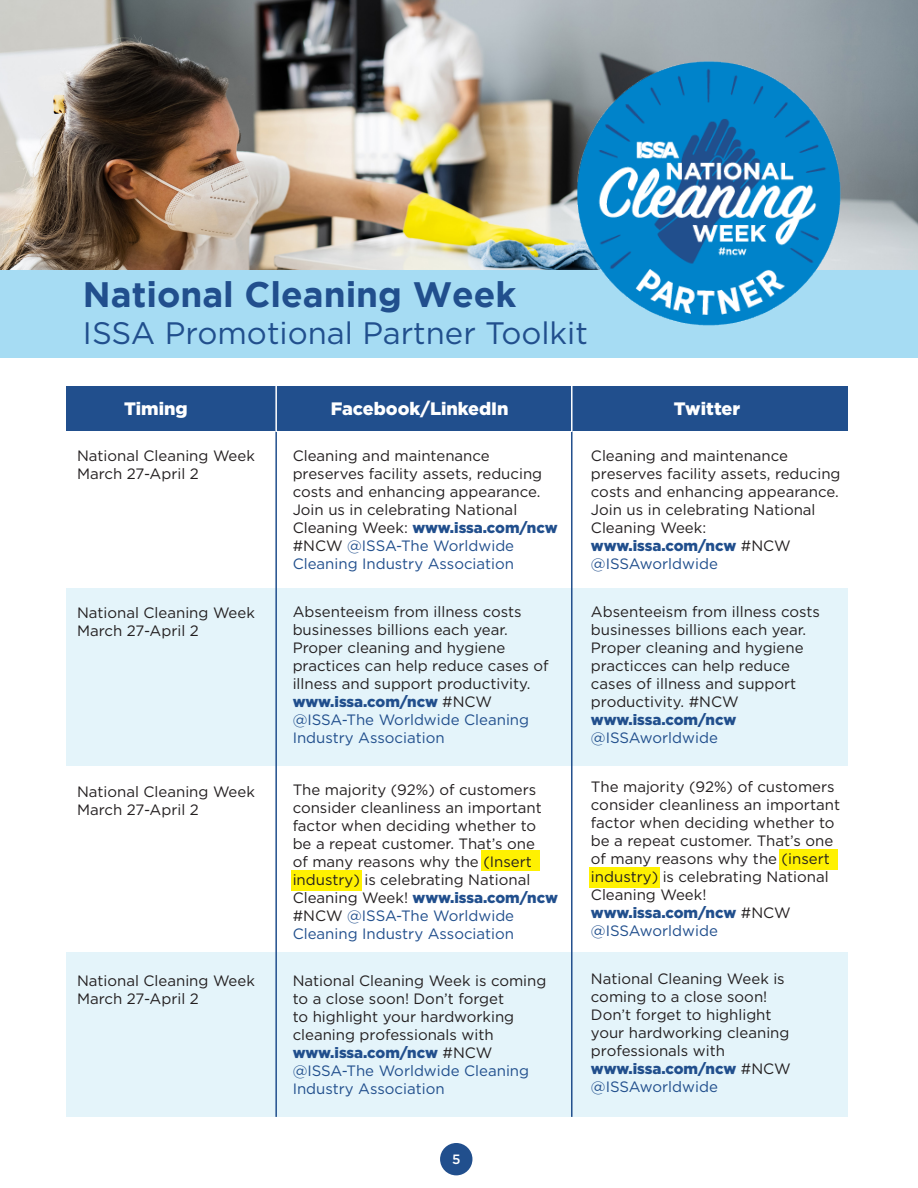
<style>
.page{position:relative;width:918px;height:1188px;background:#fff}
.page>*{position:absolute;margin:0;border:0;box-sizing:border-box;transform-origin:0 0}
.t1{font:700 35.25px "Gotham";color:#214f8d}
.t2{font:31.05px "Gotham";color:#214f8d}
.t3{font:900 18px "Gotham";color:#fff}
.t4{font:15px/18px "Gotham";color:#231f20}
.t5{font:15px/18px "Gotham";color:#214f8d}
.t6{font:900 15px "Gotham";letter-spacing:-.005em;color:#214f8d}
.t7{font:500 13.5px "Gotham";color:#fff}
.s1{font-weight:900;color:#214f8d}
.s2{color:#231f20}
.s3{font-weight:400;color:#231f20}
</style>
<div class="page">
<img style="left:0;top:0;width:918px;height:270px">
<div style="left:0;top:270px;width:918px;height:88px;background:#a6dcf3"></div>
<img style="left:577px;top:54px;width:272px;height:272px">
<div style="left:440px;top:1143px;width:32px;height:32px;background:#214f8d;border-radius:50%"></div>
<div style="left:780px;top:849px;width:58px;height:21px;background:#fff101"></div>
<div style="left:589px;top:867px;width:71px;height:21px;background:#fff101"></div>
<div style="left:481px;top:850px;width:59px;height:21px;background:#fff101"></div>
<div style="left:291px;top:870px;width:71px;height:21px;background:#fff101"></div>
<div style="left:66px;top:953px;width:782px;height:164px;background:#e4f4fa"></div>
<div style="left:66px;top:588px;width:782px;height:177px;background:#e4f4fa"></div>
<div style="left:66px;top:386px;width:782px;height:44px;background:#214f8d"></div>
<hr style="left:275px;top:392px;width:2px;height:725px;background:#214f8d">
<hr style="left:571px;top:392px;width:2px;height:725px;background:#214f8d">
<hr style="left:275px;top:386px;width:2px;height:46px;background:#fff">
<hr style="left:571px;top:386px;width:2px;height:46px;background:#fff">
<h1 class="t1" style="left:83px;top:274px;width:435px">National Cleaning Week</h1>
<h2 class="t2" style="left:83px;top:314px;width:507px">ISSA Promotional Partner Toolkit</h2>
<p class="t3" style="left:124px;top:396px;width:65px">Timing</p>
<p class="t3" style="left:331px;top:396px;width:179px">Facebook/LinkedIn</p>
<p class="t3" style="left:674px;top:396px;width:68px">Twitter</p>
<p class="t4" style="left:77px;top:446px;width:179px">National Cleaning Week<br>March 27-April 2</p>
<p class="t4" style="left:293px;top:446px;width:267px">Cleaning and maintenance preserves facility assets, reducing costs and enhancing appearance.<br>Join us in celebrating National<br>Cleaning Week: <span class="s1">www.issa.com/ncw</span></p>
<p class="t5" style="left:293px;top:536px;width:223px"><span class="s2">#NCW</span> @ISSA-The Worldwide<br>Cleaning Industry Association</p>
<p class="t4" style="left:293px;top:602px;width:231px">Absenteeism from illness costs</p>
<p class="t4" style="left:293px;top:620px;width:217px">businesses billions each year.</p>
<p class="t4" style="left:293px;top:638px;width:257px">Proper cleaning and hygiene practices can help reduce cases of illness and support productivity. <span class="s1">www.issa.com/ncw</span> #NCW</p>
<p class="t5" style="left:293px;top:710px;width:238px">@ISSA-The Worldwide Cleaning<br>Industry Association</p>
<p class="t4" style="left:293px;top:780px;width:245px">The majority (92%) of customers</p>
<p class="t4" style="left:293px;top:798px;width:251px">consider cleanliness an important</p>
<p class="t4" style="left:293px;top:816px;width:245px">factor when deciding whether to</p>
<p class="t4" style="left:293px;top:834px;width:244px">be a repeat customer. That’s one</p>
<p class="t4" style="left:293px;top:852px;width:241px">of many reasons why the (Insert</p>
<p class="t4" style="left:293px;top:870px;width:239px">industry) is celebrating National</p>
<p class="t6" style="left:293px;top:887px;width:267px"><span class="s3">Cleaning Week!</span> www.issa.com/ncw</p>
<p class="t5" style="left:293px;top:906px;width:223px"><span class="s2">#NCW</span> @ISSA-The Worldwide<br>Cleaning Industry Association</p>
<p class="t4" style="left:293px;top:971px;width:255px">National Cleaning Week is coming to a close soon! Don’t forget<br>to highlight your hardworking cleaning professionals with</p>
<p class="t6" style="left:293px;top:1042px;width:201px">www.issa.com/ncw <span class="s3">#NCW</span></p>
<p class="t5" style="left:293px;top:1061px;width:238px">@ISSA-The Worldwide Cleaning<br>Industry Association</p>
<p class="t4" style="left:591px;top:446px;width:251px">Cleaning and maintenance preserves facility assets, reducing costs and enhancing appearance.<br>Join us in celebrating National<br>Cleaning Week:</p>
<p class="t6" style="left:591px;top:535px;width:201px">www.issa.com/ncw <span class="s3">#NCW</span></p>
<p class="t5" style="left:591px;top:554px;width:128px">@ISSAworldwide</p>
<p class="t4" style="left:591px;top:602px;width:231px">Absenteeism from illness costs</p>
<p class="t4" style="left:591px;top:620px;width:217px">businesses billions each year.</p>
<p class="t4" style="left:591px;top:638px;width:214px">Proper cleaning and hygiene</p>
<p class="t4" style="left:591px;top:656px;width:201px">practicces can help reduce</p>
<p class="t4" style="left:591px;top:674px;width:207px">cases of illness and support productivity. #NCW</p>
<p class="t6" style="left:591px;top:709px;width:147px">www.issa.com/ncw</p>
<p class="t5" style="left:591px;top:728px;width:128px">@ISSAworldwide</p>
<p class="t4" style="left:591px;top:777px;width:245px">The majority (92%) of customers</p>
<p class="t4" style="left:591px;top:795px;width:251px">consider cleanliness an important</p>
<p class="t4" style="left:591px;top:813px;width:245px">factor when deciding whether to</p>
<p class="t4" style="left:591px;top:831px;width:244px">be a repeat customer. That’s one</p>
<p class="t4" style="left:591px;top:849px;width:240px">of many reasons why the (insert</p>
<p class="t4" style="left:591px;top:867px;width:239px">industry) is celebrating National</p>
<p class="t4" style="left:591px;top:885px;width:117px">Cleaning Week!</p>
<p class="t6" style="left:591px;top:902px;width:201px">www.issa.com/ncw <span class="s3">#NCW</span></p>
<p class="t5" style="left:591px;top:921px;width:128px">@ISSAworldwide</p>
<p class="t4" style="left:591px;top:969px;width:195px">National Cleaning Week is</p>
<p class="t4" style="left:591px;top:987px;width:200px">coming to a close soon!<br>Don’t forget to highlight your hardworking cleaning professionals with</p>
<p class="t6" style="left:591px;top:1058px;width:201px">www.issa.com/ncw <span class="s3">#NCW</span></p>
<p class="t5" style="left:591px;top:1077px;width:128px">@ISSAworldwide</p>
<p class="t4" style="left:77px;top:603px;width:179px">National Cleaning Week<br>March 27-April 2</p>
<p class="t4" style="left:77px;top:782px;width:179px">National Cleaning Week<br>March 27-April 2</p>
<p class="t4" style="left:77px;top:971px;width:179px">National Cleaning Week<br>March 27-April 2</p>
<p class="t7" style="left:452px;top:1150px;width:10px">5</p>
</div>
